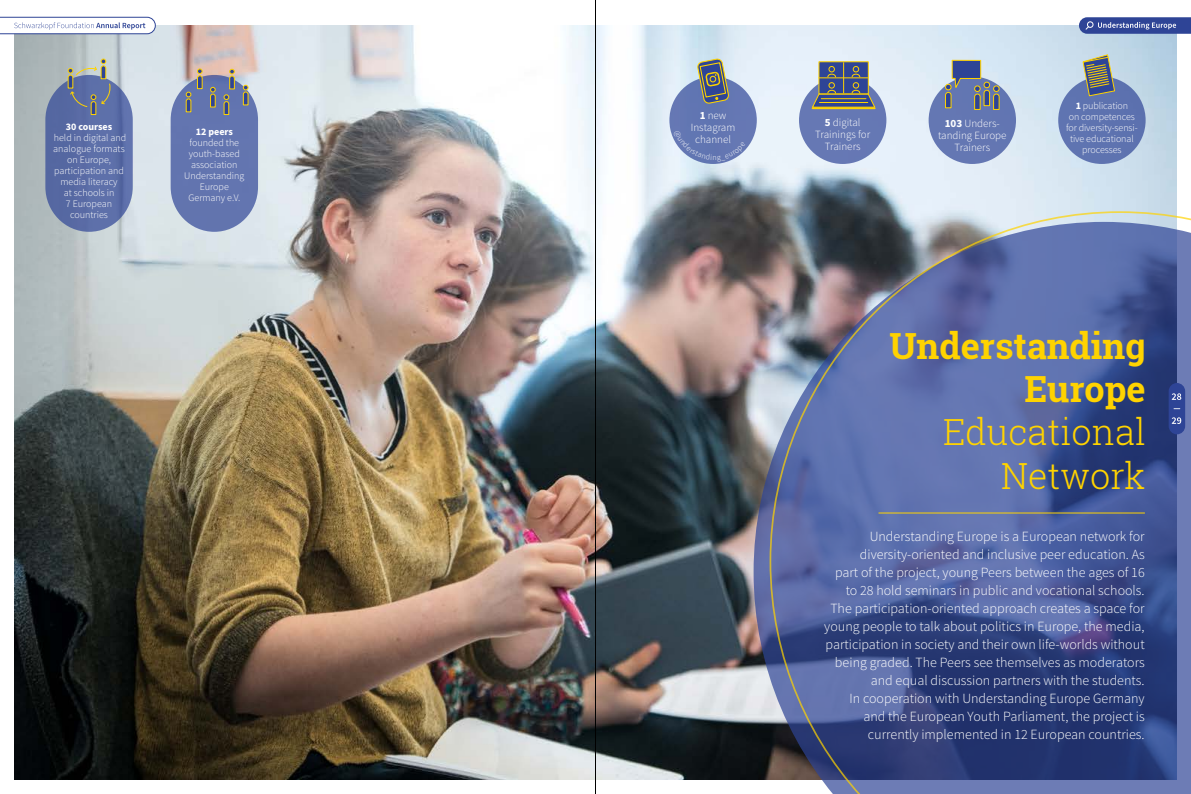
<style>
.page{position:relative;width:1191px;height:794px;background:#fff}
.page>*{position:absolute;margin:0;border:0;box-sizing:border-box;transform-origin:0 0}
.t1{font:700 36px/43.2px "Roboto Slab";color:#ffd300;text-align:right}
.t2{font:300 36px/43.2px "Roboto Slab";color:#ffd300;text-align:right}
.t3{font:300 14px/18px "Source Sans Pro";color:#fff;text-align:right}
.t4{font:300 11px/12px "Source Sans Pro";color:#fff;text-align:center}
.t5{font:300 10px/11px "Source Sans Pro";color:#fff;text-align:center}
.t6{font:700 10px "Source Sans Pro";color:#fff}
.s1{font-weight:700}
</style>
<div class="page">
<img style="left:14px;top:26px;width:1162px;height:754px">
<img style="left:753px;top:222px;width:16px;height:558px">
<svg style="left:769px;top:211px;width:422px;height:583px;background:#526196"></svg>
<hr style="left:878px;top:513px;width:266px;height:1px;background:#ffd300">
<svg style="left:45px;top:59px;width:88px;height:173px;background:#6f7faa"></svg>
<div style="left:669px;top:77px;width:88px;height:87px;background:#6477b3;border-radius:50%"></div>
<svg style="left:696px;top:57px;width:34px;height:47px;background:#7c848a"></svg>
<div style="left:799px;top:77px;width:87px;height:87px;background:#6678b4;border-radius:50%"></div>
<svg style="left:818px;top:61px;width:50px;height:33px"></svg>
<hr style="left:812px;top:107px;width:62px;height:2px;background:#ffd300">
<hr style="left:843px;top:63px;width:1px;height:30px;background:#ffd300">
<svg style="left:811px;top:66px;width:65px;height:42px;background:#6e7687"></svg>
<div style="left:928px;top:77px;width:88px;height:87px;background:#6477b3;border-radius:50%"></div>
<div style="left:1058px;top:77px;width:87px;height:87px;background:#5e73b0;border-radius:50%"></div>
<svg style="left:1082px;top:54px;width:33px;height:43px"></svg>
<hr style="left:595px;top:0;width:1px;height:794px;background:#000">
<svg style="left:171px;top:68px;width:87px;height:164px;background:#7684b1"></svg>
<svg style="left:944px;top:59px;width:56px;height:51px"></svg>
<div style="left:1168px;top:383px;width:17px;height:51px;background:#2e4496;border-radius:8px"></div>
<svg style="left:1171px;top:417px;width:10px;height:7px"></svg>
<svg style="left:1171px;top:393px;width:10px;height:7px"></svg>
<svg style="left:1079px;top:17px;width:112px;height:17px;background:#495ca3"></svg>
<svg style="left:0;top:17px;width:155px;height:17px"></svg>
<svg style="left:673px;top:138px;width:72px;height:24px"></svg>
<p class="t6" style="left:66px;top:120px;width:48px">30 courses</p>
<p class="t5" style="left:53px;top:132px;width:74px">held in digital and analogue formats on Europe, participation and media literacy<br>at schools in<br>7 European countries</p>
<p class="t6" style="left:196px;top:125px;width:39px">12 peers</p>
<p class="t5" style="left:184px;top:137px;width:62px">founded the youth-based association<br>Understanding<br>Europe<br>Germany e.V.</p>
<p class="t4" style="left:691px;top:109px;width:46px"><span class="s1">1</span> new<br>Instagram channel</p>
<p class="t4" style="left:815px;top:117px;width:56px"><span class="s1">5</span> digital<br>Trainings for<br>Trainers</p>
<p class="t4" style="left:938px;top:117px;width:70px"><span class="s1">103</span> Unders&shy;tanding Europe<br>Trainers</p>
<p class="t5" style="left:1066px;top:100px;width:73px"><span class="s1">1</span> publication<br>on competences for diversity-sensi&shy;tive educational processes</p>
<h1 class="t1" style="left:889px;top:324px;width:258px">Understanding<br>Europe</h1>
<h1 class="t2" style="left:943px;top:410px;width:204px">Educational<br>Network</h1>
<p class="t3" style="left:824px;top:527px;width:322px">Understanding Europe is a European network for diversity-oriented and inclusive peer education. As<br>part of the project, young Peers between the ages of 16 to 28 hold seminars in public and vocational schools.<br>The participation-oriented approach creates a space for young people to talk about politics in Europe, the media, participation in society and their own life-worlds without being graded. The Peers see themselves as moderators and equal discussion partners with the students.<br>In cooperation with Understanding Europe Germany and the European Youth Parliament, the project is currently implemented in 12 European countries.</p>
</div>
